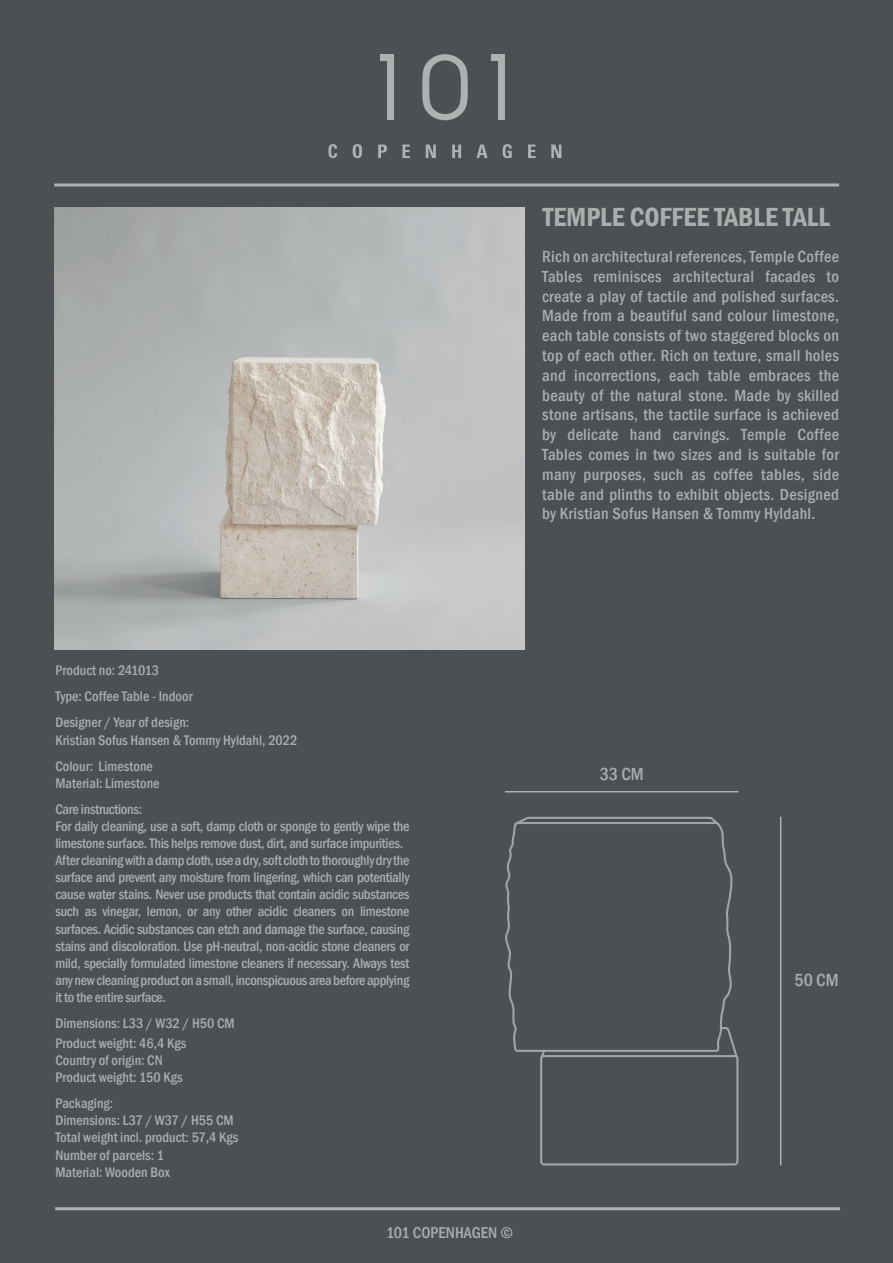
<style>
.page{position:relative;width:893px;height:1263px;background:#4c5053}
.page>*{position:absolute;margin:0;border:0;box-sizing:border-box;transform-origin:0 0}
.t1{font:600 condensed 27px "Franklin Gothic";color:#abaeaf}
.t2{font:500 condensed 18px "Franklin Gothic";color:#abaeaf}
.t3{font:500 condensed 16.5px/19.8px "Franklin Gothic";letter-spacing:.02em;color:#abaeaf;text-align:justify}
.t4{font:500 condensed 16.2px "Franklin Gothic";color:#abaeaf}
.t5{font:500 condensed 14.25px/17.1px "Franklin Gothic";letter-spacing:-.02em;color:#abaeaf}
.t6{font:500 condensed 14.25px/17.1px "Franklin Gothic";color:#abaeaf}
</style>
<div class="page">
<svg style="left:422px;top:54px;width:46px;height:66px"></svg>
<div style="left:498px;top:58px;width:6px;height:62px;background:#adb1b1"></div>
<div style="left:491px;top:54px;width:13px;height:7px;background:#adb1b1"></div>
<div style="left:387px;top:58px;width:7px;height:62px;background:#adb1b1"></div>
<div style="left:380px;top:54px;width:13px;height:7px;background:#adb1b1"></div>
<svg style="left:328px;top:144px;width:9px;height:14px"></svg>
<svg style="left:353px;top:144px;width:9px;height:14px"></svg>
<svg style="left:378px;top:145px;width:9px;height:13px"></svg>
<svg style="left:402px;top:145px;width:8px;height:13px"></svg>
<svg style="left:426px;top:145px;width:10px;height:13px"></svg>
<svg style="left:452px;top:145px;width:9px;height:13px"></svg>
<svg style="left:476px;top:145px;width:12px;height:13px"></svg>
<svg style="left:503px;top:144px;width:9px;height:14px"></svg>
<svg style="left:528px;top:145px;width:8px;height:13px"></svg>
<svg style="left:551px;top:145px;width:10px;height:13px"></svg>
<hr style="left:54px;top:183px;width:785px;height:3px;background:#adb1b1">
<hr style="left:55px;top:1207px;width:785px;height:3px;background:#adb1b1">
<hr style="left:780px;top:817px;width:1px;height:348px;background:#adb1b1">
<hr style="left:505px;top:791px;width:233px;height:1px;background:#adb1b1">
<img style="left:54px;top:207px;width:470px;height:442px">
<svg style="left:505px;top:816px;width:234px;height:350px"></svg>
<h1 class="t1" style="left:543px;top:199px;width:289px">TEMPLE COFFEE TABLE TALL</h1>
<p class="t3" style="left:542px;top:246px;width:298px">Rich on architectural references, Temple Coffee Tables reminisces architectural facades to create a play of tactile and polished surfaces.<br>Made from a beautiful sand colour limestone, each table consists of two staggered blocks on top of each other. Rich on texture, small holes and incorrections, each table embraces the beauty of the natural stone. Made by skilled stone artisans, the tactile surface is achieved by delicate hand carvings. Temple Coffee Tables comes in two sizes and is suitable for many purposes, such as coffee tables, side table and plinths to exhibit objects. Designed by Kristian Sofus Hansen &amp; Tommy Hyldahl.</p>
<p class="t6" style="left:55px;top:657px;width:139px;line-height:26.1px">Product no: 241013<br>Type: Coffee Table - Indoor<br>Designer / Year of design:</p>
<p class="t6" style="left:55px;top:727px;width:244px;line-height:26.1px">Kristian Sofus Hansen &amp; Tommy Hyldahl, 2022<br>Colour: Limestone</p>
<p class="t6" style="left:55px;top:770px;width:106px;line-height:26.1px">Material: Limestone<br>Care instructions:</p>
<p class="t5" style="left:55px;top:817px;width:356px">For daily cleaning, use a soft, damp cloth or sponge to gently wipe the limestone surface. This helps remove dust, dirt, and surface impurities.<br>After cleaning with a damp cloth, use a dry, soft cloth to thoroughly dry the surface and prevent any moisture from lingering, which can potentially cause water stains. Never use products that contain acidic substances such as vinegar, lemon, or any other acidic cleaners on limestone surfaces. Acidic substances can etch and damage the surface, causing stains and discoloration. Use pH-neutral, non-acidic stone cleaners or mild, specially formulated limestone cleaners if necessary. Always test any new cleaning product on a small, inconspicuous area before applying it to the entire surface.</p>
<p class="t6" style="left:55px;top:1013px;width:181px;line-height:19.8px">Dimensions: L33 / W32 / H50 CM<br>Product weight: 46,4 Kgs</p>
<p class="t6" style="left:55px;top:1051px;width:129px">Country of origin: CN<br>Product weight: 150 Kgs</p>
<p class="t6" style="left:55px;top:1095px;width:184px">Packaging:<br>Dimensions: L37 / W37 / H55 CM<br>Total weight incl. product: 57,4 Kgs<br>Number of parcels: 1<br>Material: Wooden Box</p>
<p class="t4" style="left:386px;top:1222px;width:128px">101 COPENHAGEN ©</p>
<p class="t2" style="left:600px;top:762px;width:46px">33 CM</p>
<p class="t2" style="left:794px;top:968px;width:46px">50 CM</p>
</div>
